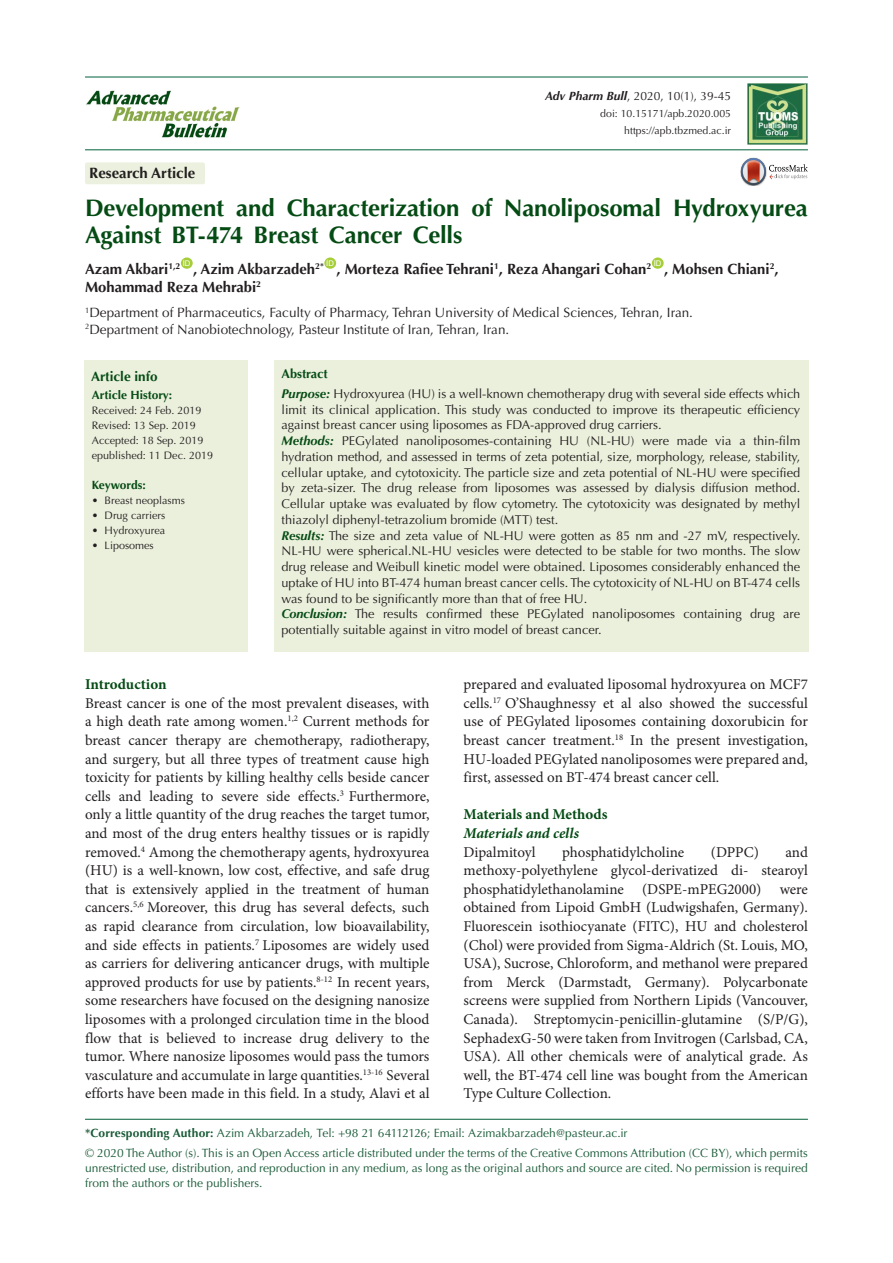
<style>
.page{position:relative;width:893px;height:1263px;background:#fff}
.page>*{position:absolute;margin:0;border:0;box-sizing:border-box;transform-origin:0 0}
.t1{font:700 24px/27px "Optima LT Std";letter-spacing:-.01em;color:#054b14}
.t2{font:15px/18.6px "Minion Pro";color:#231f20;text-align:justify}
.t3{font:700 15px "Minion Pro";color:#054b14}
.t4{font:italic 700 15px "Minion Pro";letter-spacing:-.005em;color:#054b14}
.t5{font:700 15px "Optima LT Std";color:#231f20}
.t6{font:700 14.85px "Optima LT Std";color:#231f20}
.t7{font:13.5px "Optima LT Std";color:#231f20}
.t8{font:700 13.5px "Optima LT Std";color:#054b14}
.t9{font:12.75px/15.8px "Optima LT Std";color:#231f20;text-align:justify}
.t10{font:700 12.75px "Optima LT Std";color:#054b14}
.corresponding{font:12px/15px "Optima LT Std";color:#195a37;text-align:justify}
.t11{font:12px "Optima LT Std";color:#231f20}
.t12{font:700 12px "Optima LT Std";color:#054b14}
.t13{font:700 12px "Optima LT Std";letter-spacing:-.02em;color:#054b14}
.t14{font:10.8px "Optima LT Std";color:#231f20}
.t15{font:10.5px "Optima LT Std";color:#231f20}
.t16{font:7.8px "Arial";color:#fff}
.s1{font-weight:700;font-style:italic}
.s2{font-weight:700;font-style:italic;color:#054b14}
.s3{font-weight:700}
</style>
<div class="page">
<hr style="left:85px;top:149px;width:723px;height:1px;background:#1e7252">
<hr style="left:85px;top:76px;width:723px;height:2px;background:#1e7252">
<div style="left:181px;top:257px;width:12px;height:12px;background:#a6ce39;border-radius:50%"></div>
<div style="left:324px;top:257px;width:12px;height:12px;background:#a6ce39;border-radius:50%"></div>
<div style="left:652px;top:257px;width:12px;height:12px;background:#a6ce39;border-radius:50%"></div>
<div style="left:85px;top:162px;width:120px;height:22px;background:#ebf1de;border-radius:2px"></div>
<div style="left:84px;top:360px;width:163px;height:292px;background:#ebf0dc"></div>
<div style="left:274px;top:360px;width:535px;height:292px;background:#ebf0dc"></div>
<svg style="left:741px;top:158px;width:67px;height:27px"></svg>
<img style="left:748px;top:84px;width:60px;height:61px">
<hr style="left:85px;top:1119px;width:723px;height:1px;background:#1e7252">
<img style="left:86px;top:90px;width:154px;height:48px">
<p class="t5" style="left:89px;top:164px;width:108px">Research Article</p>
<p class="t11" style="left:545px;top:89px;width:187px"><span class="s1">Adv Pharm Bull</span>, 2020, 10(1), 39-45</p>
<p class="t15" style="left:600px;top:108px;width:132px">doi: 10.15171/apb.2020.005</p>
<p class="t15" style="left:624px;top:125px;width:108px">https://apb.tbzmed.ac.ir</p>
<p class="t1" style="left:85px;top:195px;width:724px">Development and Characterization of Nanoliposomal Hydroxyurea<br>Against BT-474 Breast Cancer Cells</p>
<p class="t6" style="left:85px;top:260px;width:97px">Azam Akbari<sup>1,2</sup></p>
<p class="t16" style="left:183px;top:258px;width:9px">ID</p>
<p class="t6" style="left:193px;top:260px;width:132px">, Azim Akbarzadeh<sup>2*</sup></p>
<p class="t16" style="left:326px;top:258px;width:9px">ID</p>
<p class="t6" style="left:336px;top:260px;width:316px">, Morteza Rafiee Tehrani<sup>1</sup>, Reza Ahangari Cohan<sup>2</sup></p>
<p class="t16" style="left:654px;top:258px;width:9px">ID</p>
<p class="t6" style="left:664px;top:260px;width:116px">, Mohsen Chiani<sup>2</sup>,</p>
<p class="t6" style="left:85px;top:278px;width:178px">Mohammad Reza Mehrabi<sup>2</sup></p>
<p class="t7" style="left:85px;top:305px;width:609px"><sup>1</sup>Department of Pharmaceutics, Faculty of Pharmacy, Tehran University of Medical Sciences, Tehran, Iran.</p>
<p class="t7" style="left:85px;top:321px;width:426px"><sup>2</sup>Department of Nanobiotechnology, Pasteur Institute of Iran, Tehran, Iran.</p>
<p class="t8" style="left:91px;top:369px;width:68px">Article info</p>
<p class="t12" style="left:92px;top:388px;width:82px">Article History:</p>
<p class="t14" style="left:92px;top:404px;width:111px">Received: 24 Feb. 2019</p>
<p class="t14" style="left:92px;top:419px;width:105px">Revised: 13 Sep. 2019</p>
<p class="t14" style="left:92px;top:434px;width:113px">Accepted: 18 Sep. 2019</p>
<p class="t14" style="left:92px;top:449px;width:123px">epublished: 11 Dec. 2019</p>
<p class="t13" style="left:92px;top:478px;width:55px">Keywords:</p>
<p class="t14" style="left:92px;top:494px;width:95px">• Breast neoplasms</p>
<p class="t14" style="left:92px;top:509px;width:75px">• Drug carriers</p>
<p class="t14" style="left:92px;top:524px;width:75px">• Hydroxyurea</p>
<p class="t14" style="left:92px;top:539px;width:63px">• Liposomes</p>
<p class="t10" style="left:281px;top:366px;width:48px">Abstract</p>
<p class="t9" style="left:281px;top:386px;width:520px"><span class="s2">Purpose:</span> Hydroxyurea (HU) is a well-known chemotherapy drug with several side effects which limit its clinical application. This study was conducted to improve its therapeutic efficiency against breast cancer using liposomes as FDA-approved drug carriers.</p>
<p class="t9" style="left:281px;top:433px;width:520px"><span class="s2">Methods:</span> PEGylated nanoliposomes-containing HU (NL-HU) were made via a thin-film hydration method, and assessed in terms of zeta potential, size, morphology, release, stability, cellular uptake, and cytotoxicity. The particle size and zeta potential of NL-HU were specified by zeta-sizer. The drug release from liposomes was assessed by dialysis diffusion method.<br>Cellular uptake was evaluated by flow cytometry. The cytotoxicity was designated by methyl thiazolyl diphenyl-tetrazolium bromide (MTT) test.</p>
<p class="t9" style="left:281px;top:528px;width:520px"><span class="s2">Results:</span> The size and zeta value of NL-HU were gotten as 85 nm and -27 mV, respectively.<br>NL-HU were spherical.NL-HU vesicles were detected to be stable for two months. The slow drug release and Weibull kinetic model were obtained. Liposomes considerably enhanced the uptake of HU into BT-474 human breast cancer cells. The cytotoxicity of NL-HU on BT-474 cells was found to be significantly more than that of free HU.</p>
<p class="t9" style="left:281px;top:606px;width:520px"><span class="s2">Conclusion:</span> The results confirmed these PEGylated nanoliposomes containing drug are potentially suitable against in vitro model of breast cancer.</p>
<p class="t2" style="left:463px;top:675px;width:346px">prepared and evaluated liposomal hydroxyurea on MCF7 cells.<sup>17</sup> O’Shaughnessy et al also showed the successful use of PEGylated liposomes containing doxorubicin for breast cancer treatment.<sup>18</sup> In the present investigation, HU-loaded PEGylated nanoliposomes were prepared and, first, assessed on BT-474 breast cancer cell.</p>
<p class="t3" style="left:463px;top:804px;width:145px">Materials and Methods</p>
<p class="t4" style="left:463px;top:822px;width:117px">Materials and cells</p>
<p class="t2" style="left:463px;top:842px;width:74px">Dipalmitoyl</p>
<p class="t2" style="left:562px;top:842px;width:124px">phosphatidylcholine</p>
<p class="t2" style="left:711px;top:842px;width:50px">(DPPC)</p>
<p class="t3" style="left:85px;top:674px;width:83px">Introduction</p>
<p class="t2" style="left:85px;top:694px;width:346px">Breast cancer is one of the most prevalent diseases, with a high death rate among women.<sup>1,2</sup> Current methods for breast cancer therapy are chemotherapy, radiotherapy, and surgery, but all three types of treatment cause high toxicity for patients by killing healthy cells beside cancer cells and leading to severe side effects.<sup>3</sup> Furthermore, only a little quantity of the drug reaches the target tumor, and most of the drug enters healthy tissues or is rapidly removed.<sup>4</sup> Among the chemotherapy agents, hydroxyurea (HU) is a well-known, low cost, effective, and safe drug that is extensively applied in the treatment of human cancers.<sup>5,6</sup> Moreover, this drug has several defects, such as rapid clearance from circulation, low bioavailability, and side effects in patients.<sup>7</sup> Liposomes are widely used as carriers for delivering anticancer drugs, with multiple approved products for use by patients.<sup>8-12</sup> In recent years, some researchers have focused on the designing nanosize liposomes with a prolonged circulation time in the blood flow that is believed to increase drug delivery to the tumor. Where nanosize liposomes would pass the tumors vasculature and accumulate in large quantities.<sup>13-16</sup> Several efforts have been made in this field. In a study, Alavi et al</p>
<p class="t2" style="left:463px;top:842px;width:346px;text-indent:322px">and methoxy-polyethylene glycol-derivatized di- stearoyl phosphatidylethanolamine (DSPE-mPEG2000) were obtained from Lipoid GmbH (Ludwigshafen, Germany).<br>Fluorescein isothiocyanate (FITC), HU and cholesterol (Chol) were provided from Sigma-Aldrich (St. Louis, MO, USA), Sucrose, Chloroform, and methanol were prepared from Merck (Darmstadt, Germany). Polycarbonate screens were supplied from Northern Lipids (Vancouver, Canada). Streptomycin-penicillin-glutamine (S/P/G), SephadexG-50 were taken from Invitrogen (Carlsbad, CA, USA). All other chemicals were of analytical grade. As well, the BT-474 cell line was bought from the American Type Culture Collection.</p>
<p class="corresponding" style="left:85px;top:1126px;width:544px"><span class="s3">*Corresponding Author:</span> Azim Akbarzadeh, Tel: +98 21 64112126; Email: Azimakbarzadeh@pasteur.ac.ir</p>
<p class="corresponding" style="left:85px;top:1145px;width:724px">© 2020 The Author (s). This is an Open Access article distributed under the terms of the Creative Commons Attribution (CC BY), which permits unrestricted use, distribution, and reproduction in any medium, as long as the original authors and source are cited. No permission is required from the authors or the publishers.</p>
</div>
